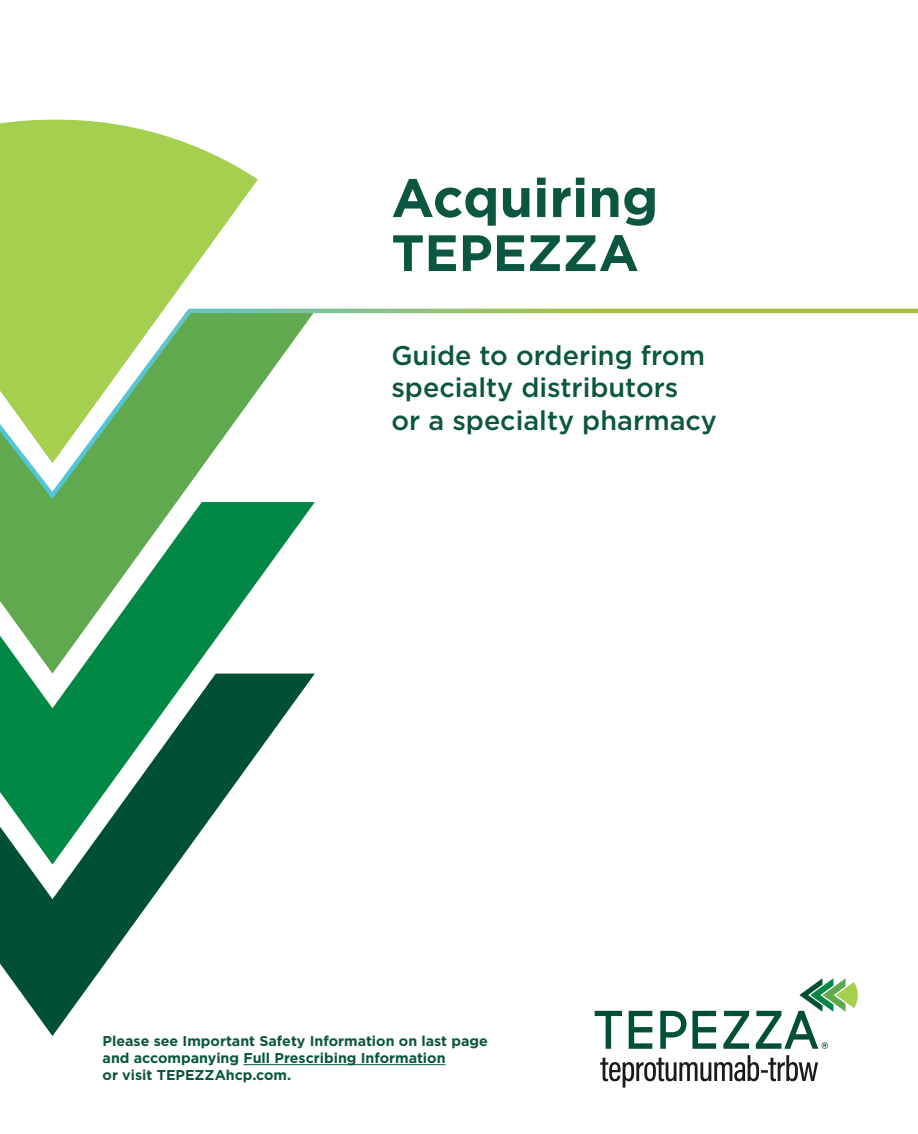
<style>
.page{position:relative;width:918px;height:1134px;background:#fff}
.page>*{position:absolute;margin:0;border:0;box-sizing:border-box;transform-origin:0 0}
.t1{font:700 54px "Gotham";color:#0b5640}
.t2{font:700 51px "Gotham";color:#0b5640}
.t3{font:500 27px/32.4px "Gotham";color:#0b5640}
.t4{font:700 14.25px/17.1px "Gotham";color:#0b5640}
</style>
<div class="page">
<svg style="left:0;top:865px;width:177px;height:171px;fill:#005133"></svg>
<svg style="left:0;top:674px;width:315px;height:191px"></svg>
<svg style="left:0;top:503px;width:315px;height:171px"></svg>
<svg style="left:0;top:120px;width:258px;height:186px;fill:#a5cf4f"></svg>
<svg style="left:600px;top:1055px;width:218px;height:33px"></svg>
<svg style="left:595px;top:978px;width:263px;height:71px"></svg>
<svg style="left:0;top:306px;width:918px;height:197px"></svg>
<hr style="left:243px;top:1064px;width:203px;height:1px;background:#0b5640">
<p class="t1" style="left:391px;top:162px;width:268px">Acquiring</p>
<p class="t2" style="left:391px;top:219px;width:249px">TEPEZZA</p>
<p class="t3" style="left:391px;top:339px;width:327px">Guide to ordering from specialty distributors<br>or a specialty pharmacy</p>
<p class="t4" style="left:103px;top:1032px;width:387px">Please see Important Safety Information on last page and accompanying Full Prescribing Information<br>or visit TEPEZZAhcp.com.</p>
</div>
